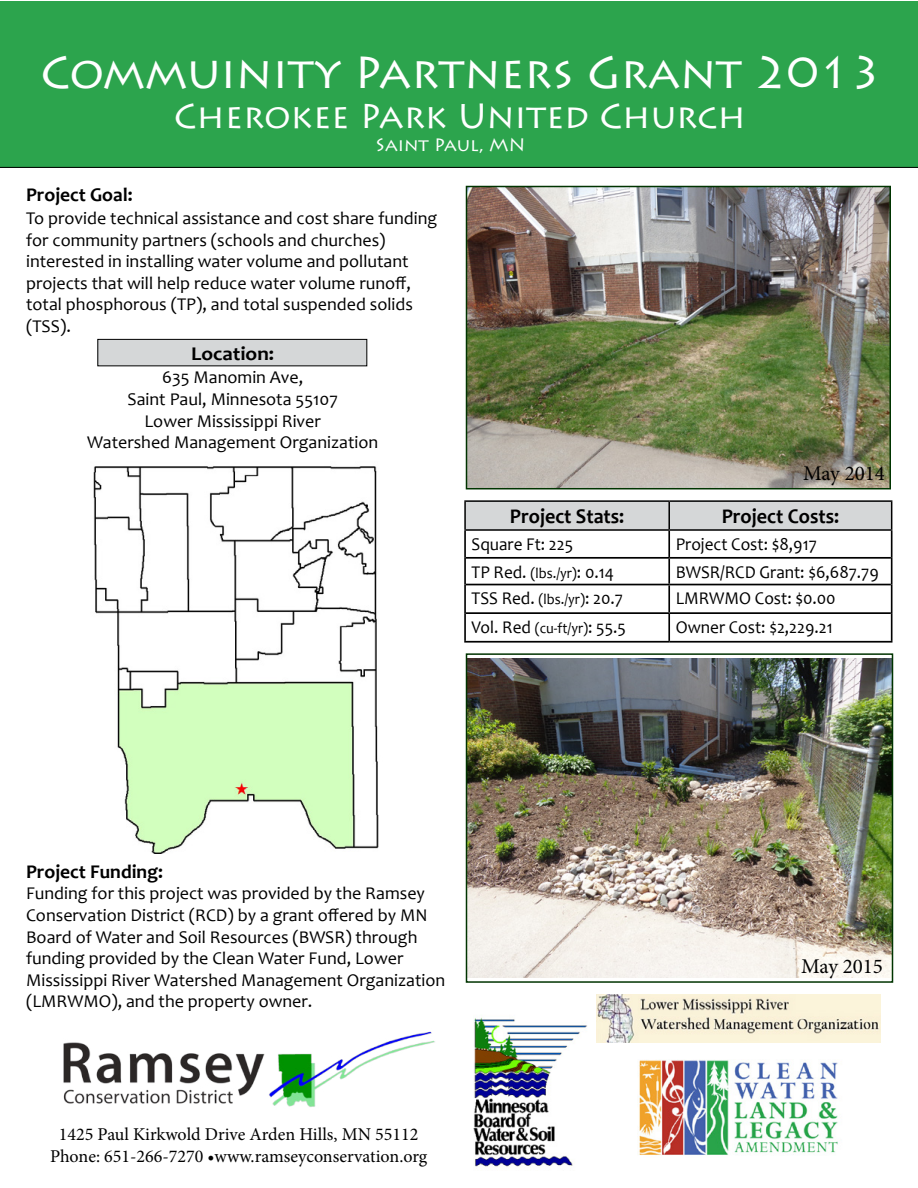
<style>
.page{position:relative;width:918px;height:1188px;background:#fff}
.page>*{position:absolute;margin:0;border:0;box-sizing:border-box;transform-origin:0 0}
.t1{font:45px "Lithos Pro";color:#fff}
.t2{font:34.5px "Lithos Pro";color:#fff}
.t3{font:700 21px "Candara";color:#000;scale:.96 1}
.t4{font:21px "Minion Pro";color:#000}
.t5{font:700 19.5px "Candara";color:#000}
.t6{font:700 19.5px "Candara";color:#000;scale:1.08 1}
.t7{font:18px/21.6px "Candara";color:#000}
.t8{font:18px "Candara";color:#000;scale:.96 1}
.t9{font:18px/21.6px "Minion Pro";color:#000;text-align:center}
.t10{font:18px "Lithos Pro";color:#fff}
.s1{font-size:15px}
</style>
<div class="page">
<img style="left:93px;top:466px;width:286px;height:387px">
<img style="left:469px;top:189px;width:419px;height:297px">
<div style="left:466px;top:186px;width:425px;height:303px;border:2px solid #003400"></div>
<img style="left:473px;top:1017px;width:114px;height:152px">
<img style="left:469px;top:658px;width:421px;height:320px">
<div style="left:466px;top:653px;width:427px;height:330px;border:2px solid #003400"></div>
<img style="left:597px;top:995px;width:283px;height:48px">
<img style="left:637px;top:1060px;width:201px;height:95px">
<img style="left:63px;top:1031px;width:372px;height:76px">
<div style="left:0;top:1px;width:918px;height:166px;background:#2ca44d"></div>
<hr style="left:464px;top:531px;width:2px;height:27px;background:#000">
<hr style="left:668px;top:531px;width:2px;height:26px;background:#000">
<hr style="left:891px;top:531px;width:2px;height:27px;background:#000">
<hr style="left:464px;top:558px;width:2px;height:27px;background:#000">
<hr style="left:668px;top:559px;width:2px;height:25px;background:#000">
<hr style="left:891px;top:558px;width:2px;height:27px;background:#000">
<hr style="left:464px;top:585px;width:2px;height:28px;background:#000">
<hr style="left:668px;top:585px;width:2px;height:27px;background:#000">
<hr style="left:891px;top:585px;width:2px;height:28px;background:#000">
<hr style="left:464px;top:613px;width:2px;height:28px;background:#000">
<hr style="left:668px;top:614px;width:2px;height:27px;background:#000">
<hr style="left:891px;top:613px;width:2px;height:28px;background:#000">
<hr style="left:466px;top:557px;width:203px;height:2px;background:#000">
<hr style="left:669px;top:557px;width:222px;height:2px;background:#000">
<hr style="left:466px;top:584px;width:203px;height:1px;background:#000">
<hr style="left:669px;top:584px;width:222px;height:1px;background:#000">
<hr style="left:466px;top:612px;width:203px;height:2px;background:#000">
<hr style="left:669px;top:612px;width:222px;height:2px;background:#000">
<hr style="left:464px;top:641px;width:205px;height:2px;background:#000">
<hr style="left:669px;top:641px;width:224px;height:2px;background:#000">
<hr style="left:464px;top:500px;width:205px;height:2px;background:#000">
<hr style="left:464px;top:502px;width:2px;height:27px;background:#000">
<hr style="left:464px;top:529px;width:205px;height:2px;background:#000">
<hr style="left:669px;top:500px;width:223px;height:2px;background:#000">
<div style="left:465px;top:501px;width:427px;height:29px;background:#d5d7d8"></div>
<hr style="left:669px;top:529px;width:223px;height:2px;background:#000">
<div style="left:98px;top:339px;width:269px;height:27px;background:#d5d7d8"></div>
<div style="left:97px;top:339px;width:270px;height:27px;border:1px solid #000"></div>
<hr style="left:0;top:167px;width:918px;height:1px;background:#000">
<h1 class="t1" style="left:41px;top:46px;width:843px">Commuinity Partners Grant 2013</h1>
<h2 class="t2" style="left:174px;top:96px;width:574px">Cherokee Park United Church</h2>
<p class="t10" style="left:376px;top:135px;width:151px">Saint Paul, MN</p>
<p class="t5" style="left:26px;top:182px;width:108px">Project Goal:</p>
<p class="t7" style="left:26px;top:207px;width:413px">To provide technical assistance and cost share funding for community partners (schools and churches) interested in installing water volume and pollutant projects that will help reduce water volume runoff, total phosphorous (TP), and total suspended solids (TSS).</p>
<p class="t6" style="left:191px;top:341px;width:78px">Location:</p>
<p class="t7" style="left:87px;top:367px;width:293px;text-align:center">635 Manomin Ave,<br>Saint Paul, Minnesota 55107<br>Lower Mississippi River<br>Watershed Management Organization</p>
<p class="t4" style="left:803px;top:459px;width:83px">May 2014</p>
<p class="t3" style="left:510px;top:503px;width:121px">Project Stats:</p>
<p class="t3" style="left:722px;top:503px;width:124px">Project Costs:</p>
<p class="t8" style="left:472px;top:533px;width:107px">Square Ft: 225</p>
<p class="t8" style="left:676px;top:533px;width:148px">Project Cost: $8,917</p>
<p class="t8" style="left:472px;top:561px;width:150px">TP Red. <span class="s1">(lbs./yr)</span>: 0.14</p>
<p class="t8" style="left:676px;top:561px;width:213px">BWSR/RCD Grant: $6,687.79</p>
<p class="t8" style="left:472px;top:587px;width:159px">TSS Red. <span class="s1">(lbs./yr)</span>: 20.7</p>
<p class="t8" style="left:676px;top:587px;width:168px">LMRWMO Cost: $0.00</p>
<p class="t8" style="left:472px;top:616px;width:162px">Vol. Red <span class="s1">(cu-ft/yr)</span>: 55.5</p>
<p class="t8" style="left:676px;top:616px;width:165px">Owner Cost: $2,229.21</p>
<p class="t5" style="left:26px;top:859px;width:138px">Project Funding:</p>
<p class="t7" style="left:26px;top:883px;width:421px">Funding for this project was provided by the Ramsey Conservation District (RCD) by a grant offered by MN Board of Water and Soil Resources (BWSR) through funding provided by the Clean Water Fund, Lower Mississippi River Watershed Management Organization (LMRWMO), and the property owner.</p>
<p class="t9" style="left:50px;top:1124px;width:379px">1425 Paul Kirkwold Drive Arden Hills, MN 55112<br>Phone: 651-266-7270 •www.ramseyconservation.org</p>
<p class="t4" style="left:801px;top:953px;width:83px">May 2015</p>
</div>
